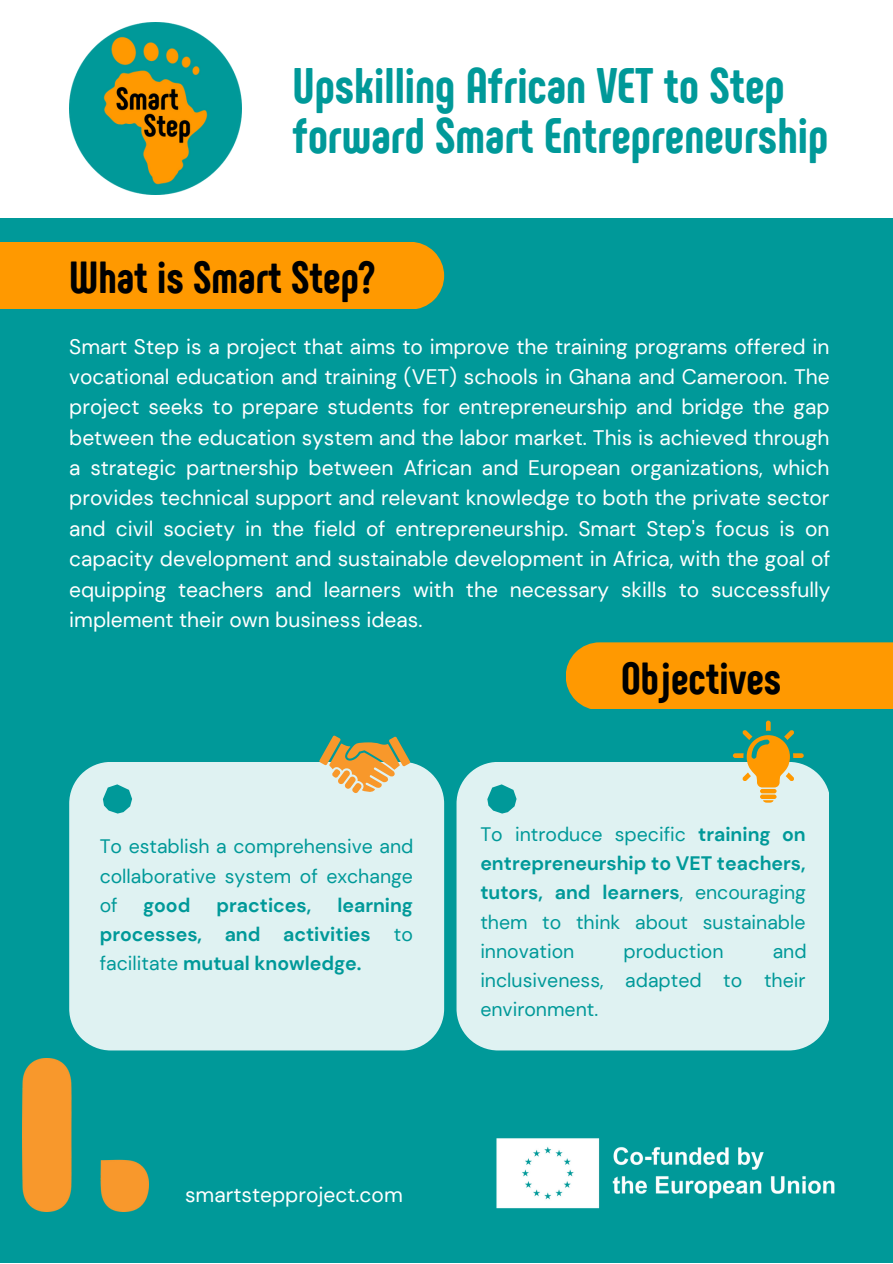
<style>
.page{position:relative;width:893px;height:1264px;background:#fff}
.page>*{position:absolute;margin:0;border:0;box-sizing:border-box;transform-origin:0 0}
.t1{font:49.8px/50.1px "RTL Phenomena Bold";color:#099}
.t2{font:44.7px "RTL Phenomena Bold";color:#000}
.t3{font:21px/30.3px "DM Sans";color:#fff;text-align:justify}
.t4{font:19.5px/29.2px "DM Sans";color:#099;text-align:justify}
.t5{font:700 19.5px/29.2px "DM Sans";color:#099;text-align:justify}
.s1{font-weight:400}
.s2{font-weight:700}
</style>
<div class="page">
<div style="left:0;top:0;width:892px;height:1262px;background:#099"></div>
<img style="left:496px;top:1138px;width:339px;height:71px">
<img style="left:23px;top:1058px;width:125px;height:153px">
<div style="left:0;top:0;width:892px;height:217px;background:#fff"></div>
<img style="left:69px;top:22px;width:172px;height:172px">
<div style="left:0;top:242px;width:444px;height:67px;background:#f90"></div>
<div style="left:566px;top:642px;width:326px;height:67px;background:#ff9901"></div>
<div style="left:69px;top:762px;width:375px;height:288px;background:#dff2f2"></div>
<div style="left:456px;top:762px;width:372px;height:288px;background:#dff2f2"></div>
<svg style="left:86px;top:775px;width:46px;height:38px"></svg>
<svg style="left:487px;top:784px;width:29px;height:29px"></svg>
<svg style="left:763px;top:800px;width:10px;height:2px"></svg>
<div style="left:760px;top:794px;width:16px;height:5px;background:#ff9901;border-radius:2px"></div>
<hr style="left:760px;top:789px;width:16px;height:4px;background:#ff9901;border-radius:2px">
<svg style="left:732px;top:720px;width:71px;height:67px"></svg>
<svg style="left:319px;top:735px;width:91px;height:58px"></svg>
<h1 class="t1" style="left:292px;top:58px;width:537px">Upskilling African VET to Step forward Smart Entrepreneurship</h1>
<h2 class="t2" style="left:69px;top:248px;width:307px">What is Smart Step?</h2>
<p class="t3" style="left:69px;top:331px;width:762px">Smart Step is a project that aims to improve the training programs offered in vocational education and training (VET) schools in Ghana and Cameroon. The project seeks to prepare students for entrepreneurship and bridge the gap between the education system and the labor market. This is achieved through a strategic partnership between African and European organizations, which provides technical support and relevant knowledge to both the private sector and civil society in the field of entrepreneurship. Smart Step's focus is on capacity development and sustainable development in Africa, with the goal of equipping teachers and learners with the necessary skills to successfully implement their own business ideas.</p>
<p class="t4" style="left:100px;top:832px;width:315px">To establish a comprehensive and collaborative system of exchange of</p>
<p class="t5" style="left:100px;top:890px;width:315px;text-indent:238px">learning processes, and activities <span class="s1">to facilitate</span> mutual knowledge.</p>
<p class="t5" style="left:143px;top:890px;width:49px">good</p>
<p class="t5" style="left:216px;top:890px;width:96px">practices,</p>
<p class="t3" style="left:185px;top:1180px;width:219px">smartstepproject.com</p>
<h2 class="t2" style="left:621px;top:649px;width:162px">Objectives</h2>
<p class="t4" style="left:480px;top:819px;width:327px">To introduce specific <span class="s2">training on entrepreneurship to VET teachers, tutors, and learners</span>, encouraging them to think about sustainable innovation</p>
<p class="t4" style="left:480px;top:936px;width:328px;text-indent:292px">and inclusiveness, adapted to their environment.</p>
<p class="t4" style="left:623px;top:936px;width:102px">production</p>
</div>
